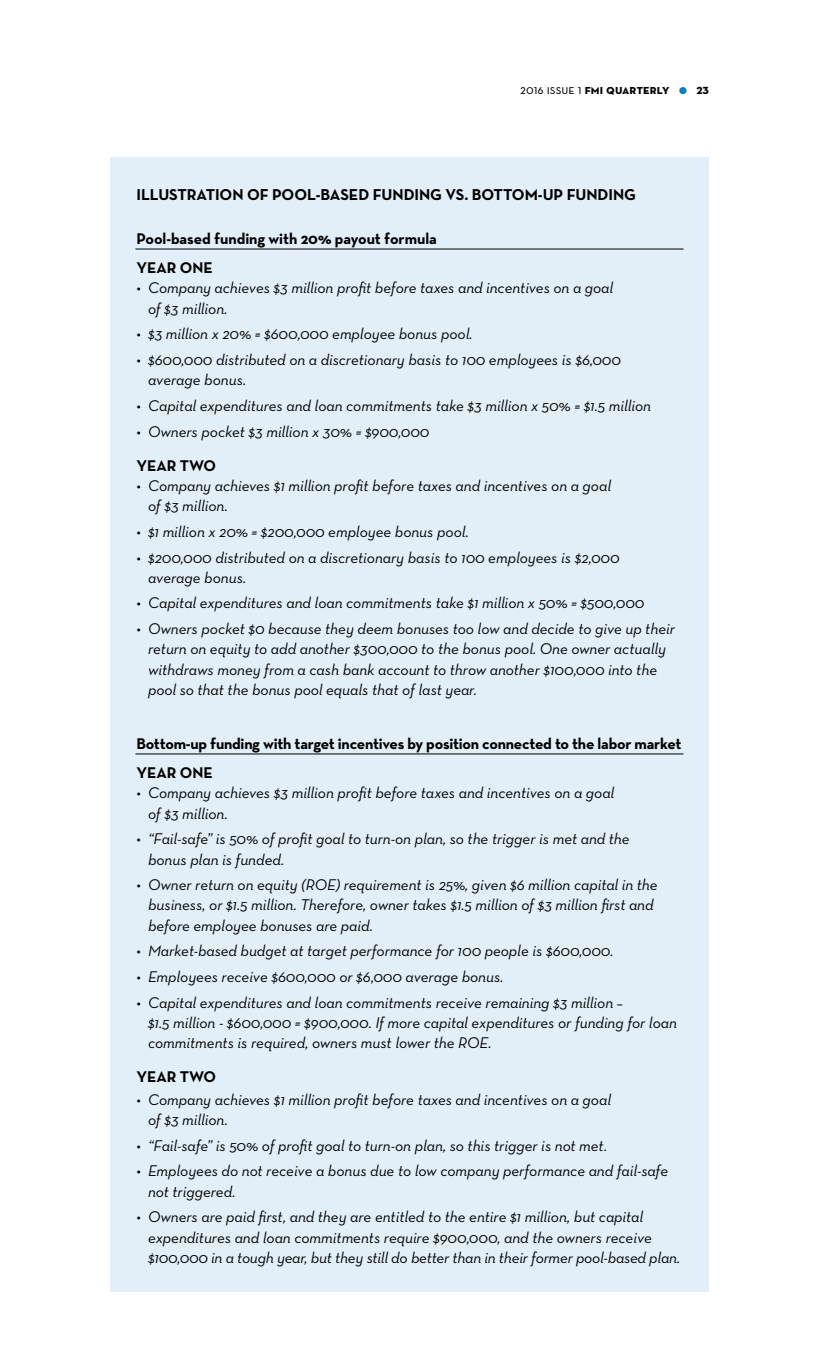
<style>
.page{position:relative;width:819px;height:1355px;background:#fff}
.page>*{position:absolute;margin:0;border:0;box-sizing:border-box;transform-origin:0 0}
.t1{font:700 15.92px "Neutra Text";letter-spacing:-.005em;color:#000}
.t2{font:italic 15.75px/20.1px "Neutra Text";letter-spacing:-.005em;color:#000}
.t3{font:700 15.75px/29.8px "Neutra Text";letter-spacing:-.015em;color:#000}
.t4{font:15.75px "Neutra Text Bold Alt";letter-spacing:-.005em;color:#000}
.t5{font:13.47px "Neutra Text Bold SC";letter-spacing:.005em;color:#000}
.s1{font-family:"Neutra Text Book SC"}
.s2{color:#0080bb}
.s3{font-family:"Neutra Display Titling";font-size:10.5px}
</style>
<div class="page">
<div style="left:110px;top:158px;width:599px;height:1134px;background:#e2eff9"></div>
<hr style="left:135px;top:249px;width:549px;height:1px;background:#000">
<hr style="left:135px;top:753px;width:549px;height:1px;background:#000">
<p class="t5" style="left:520px;top:81px;width:190px"><span class="s1">2016 issue 1</span> fmi quarterly <span class="s2">●</span> <span class="s3">23</span></p>
<p class="t1" style="left:136px;top:184px;width:501px">ILLUSTRATION OF POOL-BASED FUNDING VS. BOTTOM-UP FUNDING</p>
<p class="t3" style="left:136px;top:223px;width:302px">Pool-based funding with 20% payout formula<br>YEAR ONE</p>
<p class="t2" style="left:148px;top:278px;width:467px;text-indent:-12px">• Company achieves $3 million profit before taxes and incentives on a goal of $3 million.</p>
<p class="t2" style="left:136px;top:324px;width:338px">• $3 million x 20% = $600,000 employee bonus pool.</p>
<p class="t2" style="left:148px;top:349px;width:474px;text-indent:-12px">• $600,000 distributed on a discretionary basis to 100 employees is $6,000 average bonus.</p>
<p class="t2" style="left:137px;top:395px;width:516px">• Capital expenditures and loan commitments take $3 million x 50% = $1.5 million</p>
<p class="t2" style="left:137px;top:421px;width:294px">• Owners pocket $3 million x 30% = $900,000</p>
<p class="t3" style="left:137px;top:450px;width:81px">YEAR TWO</p>
<p class="t2" style="left:148px;top:475px;width:465px;text-indent:-12px">• Company achieves $1 million profit before taxes and incentives on a goal of $3 million.</p>
<p class="t2" style="left:137px;top:521px;width:334px">• $1 million x 20% = $200,000 employee bonus pool.</p>
<p class="t2" style="left:148px;top:547px;width:473px;text-indent:-12px">• $200,000 distributed on a discretionary basis to 100 employees is $2,000 average bonus.</p>
<p class="t2" style="left:137px;top:593px;width:509px">• Capital expenditures and loan commitments take $1 million x 50% = $500,000</p>
<p class="t2" style="left:148px;top:618px;width:528px;text-indent:-12px">• Owners pocket $0 because they deem bonuses too low and decide to give up their return on equity to add another $300,000 to the bonus pool. One owner actually withdraws money from a cash bank account to throw another $100,000 into the pool so that the bonus pool equals that of last year.</p>
<p class="t3" style="left:137px;top:728px;width:546px">Bottom-up funding with target incentives by position connected to the labor market</p>
<p class="t4" style="left:137px;top:763px;width:78px">YEAR ONE</p>
<p class="t2" style="left:148px;top:782px;width:468px;text-indent:-12px">• Company achieves $3 million profit before taxes and incentives on a goal of $3 million.</p>
<p class="t2" style="left:148px;top:828px;width:483px;text-indent:-12px">• “Fail-safe” is 50% of profit goal to turn-on plan, so the trigger is met and the bonus plan is funded.</p>
<p class="t2" style="left:148px;top:874px;width:511px;text-indent:-12px">• Owner return on equity (ROE) requirement is 25%, given $6 million capital in the business, or $1.5 million. Therefore, owner takes $1.5 million of $3 million first and before employee bonuses are paid.</p>
<p class="t2" style="left:136px;top:940px;width:479px">• Market-based budget at target performance for 100 people is $600,000.</p>
<p class="t2" style="left:136px;top:966px;width:369px">• Employees receive $600,000 or $6,000 average bonus.</p>
<p class="t2" style="left:148px;top:992px;width:531px;text-indent:-12px">• Capital expenditures and loan commitments receive remaining $3 million –<br>$1.5 million - $600,000 = $900,000. If more capital expenditures or funding for loan commitments is required, owners must lower the ROE.</p>
<p class="t3" style="left:136px;top:1061px;width:81px">YEAR TWO</p>
<p class="t2" style="left:148px;top:1089px;width:465px;text-indent:-12px">• Company achieves $1 million profit before taxes and incentives on a goal of $3 million.</p>
<p class="t2" style="left:136px;top:1135px;width:472px">• “Fail-safe” is 50% of profit goal to turn-on plan, so this trigger is not met.</p>
<p class="t2" style="left:148px;top:1160px;width:522px;text-indent:-12px">• Employees do not receive a bonus due to low company performance and fail-safe not triggered.</p>
<p class="t2" style="left:148px;top:1206px;width:534px;text-indent:-12px">• Owners are paid first, and they are entitled to the entire $1 million, but capital expenditures and loan commitments require $900,000, and the owners receive $100,000 in a tough year, but they still do better than in their former pool-based plan.</p>
</div>
